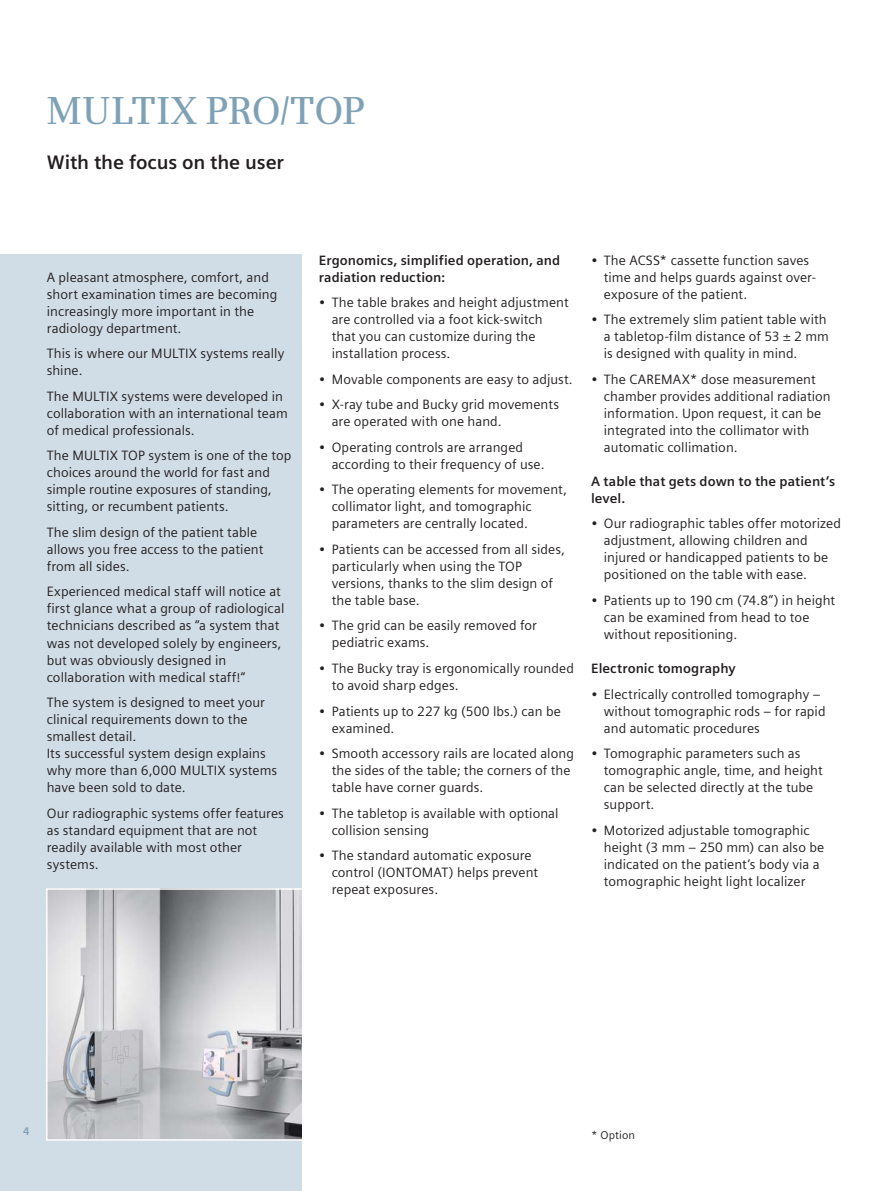
<style>
.page{position:relative;width:893px;height:1191px;background:#fff}
.page>*{position:absolute;margin:0;border:0;box-sizing:border-box;transform-origin:0 0}
.t1{font:500 39px "Siemens Serif";letter-spacing:-.005em;color:#7fa1b6}
.t2{font:700 19.5px "Siemens Sans";letter-spacing:-.01em;color:#231f20}
.t3{font:13.5px/17px "Siemens Sans";letter-spacing:.005em;color:#231f20}
.t4{font:700 13.5px/17px "Siemens Sans";letter-spacing:.005em;color:#231f20}
.t5{font:11.25px "Siemens Sans";letter-spacing:.015em;color:#231f20}
.t6{font:700 11.25px "Siemens Sans";color:#7fa1b6}
</style>
<div class="page">
<div style="left:0;top:254px;width:302px;height:936px;background:#d0dce6"></div>
<img style="left:49px;top:891px;width:253px;height:246px">
<div style="left:46px;top:888px;width:262px;height:252px;border:2px solid #fff"></div>
<h1 class="t1" style="left:47px;top:95px;width:321px">MULTIX PRO/TOP</h1>
<h2 class="t2" style="left:47px;top:155px;width:239px">With the focus on the user</h2>
<p class="t3" style="left:47px;top:270px;width:232px">A pleasant atmosphere, comfort, and short examination times are becoming increasingly more important in the radiology department.</p>
<p class="t3" style="left:47px;top:346px;width:239px">This is where our MULTIX systems really shine.</p>
<p class="t3" style="left:47px;top:389px;width:242px">The MULTIX systems were developed in collaboration with an international team of medical professionals.</p>
<p class="t3" style="left:47px;top:448px;width:246px">The MULTIX TOP system is one of the top choices around the world for fast and simple routine exposures of standing, sitting, or recumbent patients.</p>
<p class="t3" style="left:47px;top:525px;width:218px">The slim design of the patient table allows you free access to the patient from all sides.</p>
<p class="t3" style="left:47px;top:584px;width:239px">Experienced medical staff will notice at first glance what a group of radiological technicians described as “a system that was not developed solely by engineers, but was obviously designed in collaboration with medical staff!“</p>
<p class="t3" style="left:47px;top:695px;width:232px">The system is designed to meet your clinical requirements down to the smallest detail.<br>Its successful system design explains why more than 6,000 MULTIX systems have been sold to date.</p>
<p class="t3" style="left:47px;top:805px;width:239px">Our radiographic systems offer features as standard equipment that are not readily available with most other systems.</p>
<p class="t4" style="left:319px;top:253px;width:243px">Ergonomics, simplified operation, and radiation reduction:</p>
<p class="t3" style="left:332px;top:295px;width:239px;text-indent:-13px">• The table brakes and height adjustment are controlled via a foot kick-switch that you can customize during the installation process.</p>
<p class="t3" style="left:319px;top:372px;width:255px">• Movable components are easy to adjust.</p>
<p class="t3" style="left:332px;top:397px;width:229px;text-indent:-13px">• X-ray tube and Bucky grid movements are operated with one hand.</p>
<p class="t3" style="left:332px;top:440px;width:214px;text-indent:-13px">• Operating controls are arranged according to their frequency of use.</p>
<p class="t3" style="left:332px;top:482px;width:237px;text-indent:-13px">• The operating elements for movement, collimator light, and tomographic parameters are centrally located.</p>
<p class="t3" style="left:332px;top:542px;width:235px;text-indent:-13px">• Patients can be accessed from all sides, particularly when using the TOP versions, thanks to the slim design of the table base.</p>
<p class="t3" style="left:332px;top:618px;width:207px;text-indent:-13px">• The grid can be easily removed for pediatric exams.</p>
<p class="t3" style="left:332px;top:661px;width:244px;text-indent:-13px">• The Bucky tray is ergonomically rounded to avoid sharp edges.</p>
<p class="t3" style="left:332px;top:703px;width:231px;text-indent:-13px">• Patients up to 227 kg (500 lbs.) can be examined.</p>
<p class="t3" style="left:332px;top:746px;width:244px;text-indent:-13px">• Smooth accessory rails are located along the sides of the table; the corners of the table have corner guards.</p>
<p class="t3" style="left:332px;top:805px;width:228px;text-indent:-13px">• The tabletop is available with optional collision sensing</p>
<p class="t3" style="left:332px;top:848px;width:208px;text-indent:-13px">• The standard automatic exposure control (IONTOMAT) helps prevent repeat exposures.</p>
<p class="t3" style="left:604px;top:253px;width:214px;text-indent:-13px">• The ACSS* cassette function saves time and helps guards against over&shy;exposure of the patient.</p>
<p class="t3" style="left:604px;top:312px;width:227px;text-indent:-13px">• The extremely slim patient table with a tabletop-film distance of 53 ± 2 mm is designed with quality in mind.</p>
<p class="t3" style="left:604px;top:372px;width:228px;text-indent:-13px">• The CAREMAX* dose measurement chamber provides additional radiation information. Upon request, it can be integrated into the collimator with automatic collimation.</p>
<p class="t4" style="left:591px;top:474px;width:246px">A table that gets down to the patient‘s level.</p>
<p class="t3" style="left:604px;top:516px;width:239px;text-indent:-13px">• Our radiographic tables offer motorized adjustment, allowing children and injured or handicapped patients to be positioned on the table with ease.</p>
<p class="t3" style="left:604px;top:593px;width:233px;text-indent:-13px">• Patients up to 190 cm (74.8”) in height can be examined from head to toe without repositioning.</p>
<p class="t4" style="left:591px;top:661px;width:146px">Electronic tomography</p>
<p class="t3" style="left:604px;top:686px;width:223px;text-indent:-13px">• Electrically controlled tomography – without tomographic rods – for rapid and automatic procedures</p>
<p class="t3" style="left:604px;top:746px;width:220px;text-indent:-13px">• Tomographic parameters such as tomographic angle, time, and height can be selected directly at the tube support.</p>
<p class="t3" style="left:604px;top:822px;width:222px;text-indent:-13px">• Motorized adjustable tomographic height (3 mm – 250 mm) can also be indicated on the patient‘s body via a tomographic height light localizer</p>
<p class="t6" style="left:23px;top:1126px;width:8px">4</p>
<p class="t6" style="left:23px;top:1131px;width:8px">4</p>
<p class="t5" style="left:591px;top:1131px;width:46px">* Option</p>
</div>
